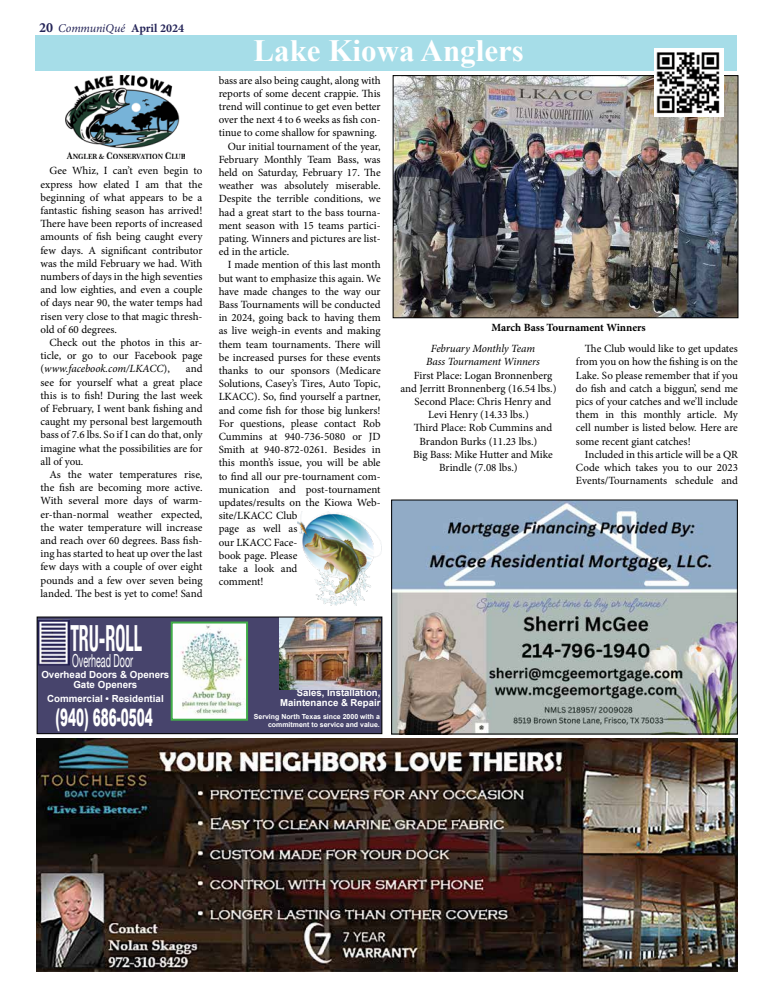
<style>
.page{position:relative;width:774px;height:1008px;background:#fff}
.page>*{position:absolute;margin:0;border:0;box-sizing:border-box;transform-origin:0 0}
.t1{font:700 condensed 36px "Helvetica Neue";color:#fff;scale:.5 1}
.t2{font:700 31px "Times New Roman";color:#fff}
.t3{font:900 24px "Arial";color:#fff;scale:.5 1}
.t4{font:18px "Helvetica Neue";color:#fff;scale:.5 1}
.t5{font:italic 12px "Minion Pro";letter-spacing:-.01em;color:#242458}
.t6{font:11px/13.2px "Minion Pro";letter-spacing:-.005em;color:#000;text-align:justify}
.t7{font:italic 11px/13.2px "Minion Pro";letter-spacing:-.01em;color:#000;text-align:center}
.t8{font:700 11px "Minion Pro";color:#000}
.t9{font:700 9.8px/9.8px "Arial";color:#fff;text-align:center}
.t10{font:700 9.6px/10.5px "Arial";color:#fff;text-align:right}
.t11{font:700 7px/8.4px "Arial";color:#fff;text-align:right}
.s1{font-weight:700;font-style:normal;font-size:14px}
.s2{font-weight:700;font-style:normal}
.s3{font-style:italic}
</style>
<div class="page">
<div style="left:36px;top:35px;width:702px;height:36px;background:#a6dde8"></div>
<img style="left:66px;top:76px;width:118px;height:82px">
<img style="left:395px;top:77px;width:341px;height:239px">
<div style="left:393px;top:75px;width:345px;height:243px;border:1px solid #000"></div>
<img style="left:655px;top:48px;width:68px;height:69px">
<img style="left:36px;top:738px;width:702px;height:234px">
<img style="left:393px;top:502px;width:343px;height:230px">
<div style="left:391px;top:500px;width:347px;height:234px;border:1px solid #000"></div>
<div style="left:37px;top:617px;width:345px;height:117px;background:#47446c"></div>
<img style="left:39px;top:619px;width:31px;height:46px">
<img style="left:279px;top:619px;width:101px;height:70px">
<img style="left:174px;top:625px;width:71px;height:93px">
<div style="left:171px;top:622px;width:77px;height:99px;border:2px solid #41ad49"></div>
<div style="left:37px;top:617px;width:345px;height:117px;border:1px solid #000"></div>
<img style="left:297px;top:511px;width:84px;height:94px">
<p class="t5" style="left:39px;top:20px;width:147px"><span class="s1">20</span> CommuniQué <span class="s2">April 2024</span></p>
<p class="t6" style="left:41px;top:164px;width:164px;text-indent:9px">Gee Whiz, I can’t even begin to express how elated I am that the beginning of what appears to be a fantastic fishing season has arrived!<br>There have been reports of increased amounts of fish being caught every few days. A significant contributor was the mild February we had. With numbers of days in the high seventies and low eighties, and even a couple of days near 90, the water temps had risen very close to that magic thresh&shy;old of 60 degrees.</p>
<p class="t6" style="left:41px;top:336px;width:164px;text-indent:9px">Check out the photos in this ar&shy;ticle, or go to our Facebook page (<span class="s3">www.facebook.com/LKACC</span>),</p>
<p class="t6" style="left:41px;top:362px;width:164px;text-indent:145px">and see for yourself what a great place this is to fish! During the last week of February, I went bank fishing and caught my personal best largemouth bass of 7.6 lbs. So if I can do that, only imagine what the possibilities are for all of you.</p>
<p class="t6" style="left:41px;top:468px;width:164px;text-indent:9px">As the water temperatures rise, the fish are becoming more active.<br>With several more days of warm&shy;er-than-normal weather expected, the water temperature will increase and reach over 60 degrees. Bass fish&shy;ing has started to heat up over the last few days with a couple of over eight pounds and a few over seven being landed. The best is yet to come! Sand</p>
<h1 class="t1" style="left:70px;top:608px;width:145px">TRU-ROLL</h1>
<h3 class="t4" style="left:72px;top:647px;width:124px">Overhead Door</h3>
<h2 class="t2" style="left:254px;top:28px;width:272px">Lake Kiowa Anglers</h2>
<p class="t6" style="left:219px;top:74px;width:164px">bass are also being caught, along with</p>
<p class="t6" style="left:219px;top:87px;width:164px">reports of some decent crappie. This</p>
<p class="t6" style="left:219px;top:100px;width:164px">trend will continue to get even better</p>
<p class="t6" style="left:219px;top:113px;width:163px">over the next 4 to 6 weeks as fish con-</p>
<p class="t6" style="left:219px;top:126px;width:160px">tinue to come shallow for spawning.</p>
<p class="t6" style="left:228px;top:140px;width:154px">Our initial tournament of the year,</p>
<p class="t6" style="left:219px;top:153px;width:163px">February Monthly Team Bass, was</p>
<p class="t6" style="left:219px;top:166px;width:164px">held on Saturday, February 17. The</p>
<p class="t6" style="left:219px;top:179px;width:164px">weather was absolutely miserable.</p>
<p class="t6" style="left:219px;top:192px;width:163px">Despite the terrible conditions, we</p>
<p class="t6" style="left:219px;top:206px;width:164px">had a great start to the bass tourna-</p>
<p class="t6" style="left:219px;top:219px;width:163px">ment season with 15 teams partici-</p>
<p class="t6" style="left:219px;top:232px;width:164px">pating. Winners and pictures are list-</p>
<p class="t6" style="left:219px;top:245px;width:72px">ed in the article.</p>
<p class="t6" style="left:228px;top:258px;width:155px">I made mention of this last month</p>
<p class="t6" style="left:219px;top:272px;width:163px">but want to emphasize this again. We</p>
<p class="t6" style="left:219px;top:285px;width:164px">have made changes to the way our</p>
<p class="t6" style="left:219px;top:298px;width:163px">Bass Tournaments will be conducted</p>
<p class="t6" style="left:219px;top:311px;width:164px">in 2024, going back to having them</p>
<p class="t6" style="left:219px;top:324px;width:163px">as live weigh-in events and making</p>
<p class="t6" style="left:219px;top:338px;width:163px">them team tournaments. There will</p>
<p class="t6" style="left:219px;top:351px;width:164px">be increased purses for these events</p>
<p class="t6" style="left:219px;top:364px;width:163px">thanks to our sponsors (Medicare</p>
<p class="t6" style="left:219px;top:377px;width:163px">Solutions, Casey’s Tires, Auto Topic,</p>
<p class="t6" style="left:219px;top:390px;width:163px">LKACC). So, find yourself a partner,</p>
<p class="t6" style="left:219px;top:404px;width:164px">and come fish for those big lunkers!</p>
<p class="t6" style="left:219px;top:417px;width:164px">For questions, please contact Rob</p>
<p class="t6" style="left:219px;top:430px;width:163px">Cummins at 940-736-5080 or JD</p>
<p class="t6" style="left:219px;top:443px;width:164px">Smith at 940-872-0261. Besides in</p>
<p class="t6" style="left:219px;top:456px;width:163px">this month’s issue, you will be able</p>
<p class="t6" style="left:219px;top:470px;width:163px">to find all our pre-tournament com-</p>
<p class="t6" style="left:219px;top:483px;width:163px">munication and post-tournament</p>
<p class="t6" style="left:219px;top:496px;width:163px">updates/results on the Kiowa Web-</p>
<p class="t6" style="left:219px;top:509px;width:80px">site/LKACC Club</p>
<p class="t6" style="left:219px;top:522px;width:80px">page as well as</p>
<p class="t6" style="left:219px;top:536px;width:80px">our LKACC Face-</p>
<p class="t6" style="left:219px;top:549px;width:80px">book page. Please</p>
<p class="t6" style="left:219px;top:562px;width:80px">take a look and</p>
<p class="t6" style="left:219px;top:575px;width:46px">comment!</p>
<p class="t8" style="left:492px;top:319px;width:156px">March Bass Tournament Winners</p>
<p class="t7" style="left:426px;top:342px;width:115px">February Monthly Team<br>Bass Tournament Winners</p>
<p class="t6" style="left:414px;top:369px;width:140px">First Place: Logan Bronnenberg</p>
<p class="t6" style="left:400px;top:382px;width:158px">and Jerritt Bronnenberg (16.54 lbs.)</p>
<p class="t6" style="left:415px;top:395px;width:138px">Second Place: Chris Henry and</p>
<p class="t6" style="left:428px;top:408px;width:102px">Levi Henry (14.33 lbs.)</p>
<p class="t6" style="left:414px;top:421px;width:140px">Third Place: Rob Cummins and</p>
<p class="t6" style="left:420px;top:435px;width:119px">Brandon Burks (11.23 lbs.)</p>
<p class="t6" style="left:413px;top:448px;width:141px">Big Bass: Mike Hutter and Mike</p>
<p class="t6" style="left:439px;top:461px;width:80px">Brindle (7.08 lbs.)</p>
<p class="t6" style="left:576px;top:342px;width:164px;text-indent:9px">The Club would like to get updates from you on how the fishing is on the Lake. So please remember that if you do fish and catch a biggun’, send me pics of your catches and we’ll include them in this monthly article. My cell number is listed below. Here are some recent giant catches!</p>
<p class="t6" style="left:576px;top:448px;width:164px;text-indent:9px">Included in this article will be a QR Code which takes you to our 2023<br>Events/Tournaments schedule and</p>
<p class="t9" style="left:41px;top:670px;width:129px">Overhead Doors &amp; Openers<br>Gate Openers</p>
<p class="t9" style="left:47px;top:694px;width:118px">Commercial • Residential</p>
<p class="t10" style="left:280px;top:688px;width:102px">Sales, Installation,<br>Maintenance &amp; Repair</p>
<h3 class="t3" style="left:56px;top:700px;width:196px">(940) 686-0504</h3>
<p class="t11" style="left:254px;top:712px;width:127px">Serving North Texas since 2000 with a commitment to service and value.</p>
</div>
